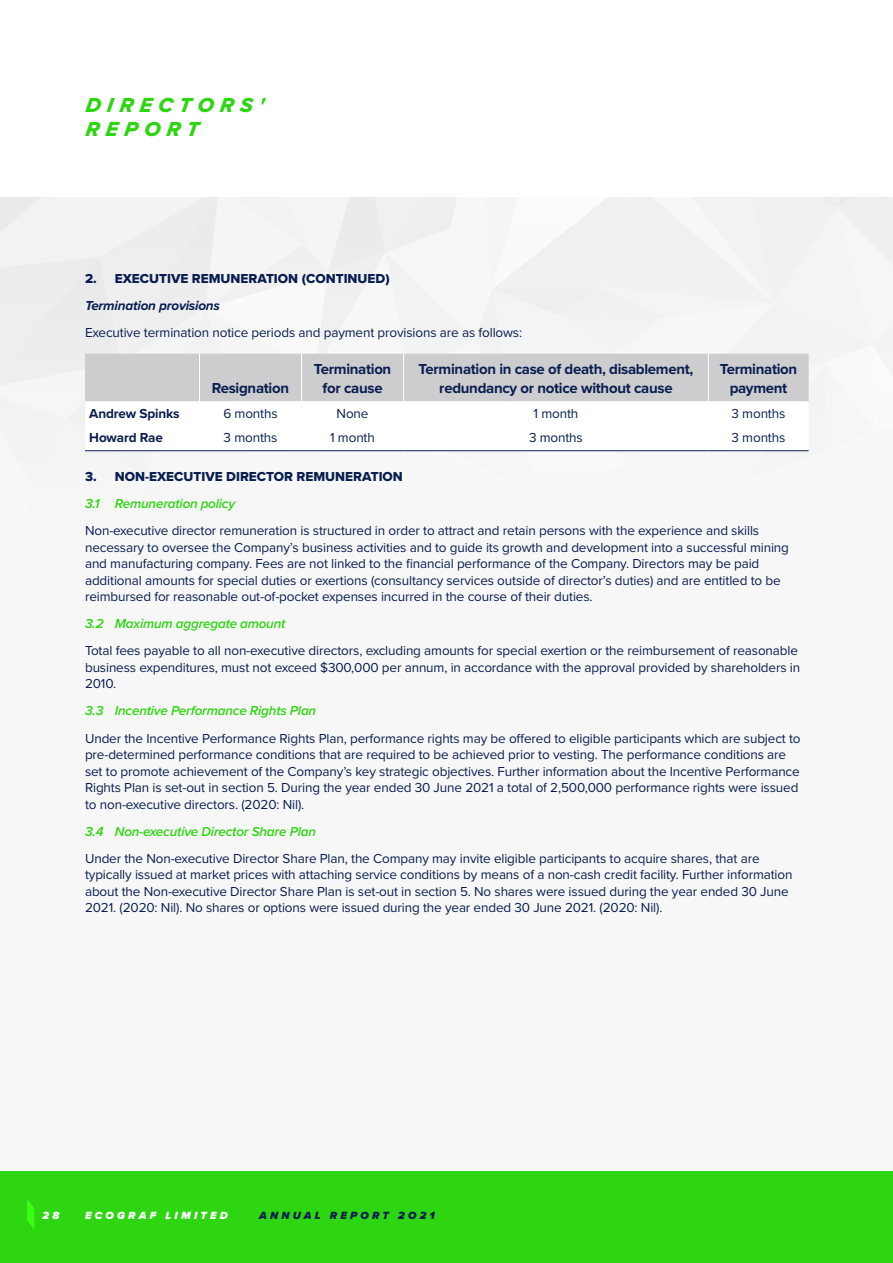
<style>
.page{position:relative;width:893px;height:1263px;background:#fff}
.page>*{position:absolute;margin:0;border:0;box-sizing:border-box;transform-origin:0 0}
.Body{font:21px/24px "Proxima Nova Extrabld It";letter-spacing:.3em;color:#2ed612}
.TABLE_HEADING_2{font:700 15px/18.8px "Proxima Nova";letter-spacing:-.02em;color:#091e4f;text-align:center}
.BODY{font:13.5px/16.5px "Proxima Nova";letter-spacing:-.01em;color:#091e4f}
.t1{font:italic 600 13.5px "Proxima Nova";letter-spacing:-.015em;color:#2ed612}
.t2{font:13.5px "Proxima Nova Extrabld";color:#091e4f}
.t3{font:italic 700 13.5px "Proxima Nova";letter-spacing:-.015em;color:#091e4f}
.BODY-2{font:700 13.5px "Proxima Nova";letter-spacing:-.01em;color:#091e4f}
.t4{font:italic 900 10.8px "Proxima Nova";letter-spacing:.3em;color:#fff}
.t5{font:italic 900 10.8px "Proxima Nova";letter-spacing:.3em;color:#091e4f}
</style>
<div class="page">
<div style="left:0;top:198px;width:893px;height:973px;background:#f7f7f7"></div>
<div style="left:0;top:1171px;width:893px;height:92px;background:#2ed612"></div>
<svg style="left:27px;top:1199px;width:7px;height:30px"></svg>
<svg style="left:0;top:198px;width:847px;height:254px"></svg>
<hr style="left:199px;top:354px;width:1px;height:47px;background:#fff">
<hr style="left:301px;top:354px;width:1px;height:47px;background:#fff">
<hr style="left:403px;top:354px;width:1px;height:47px;background:#fff">
<hr style="left:708px;top:354px;width:1px;height:47px;background:#fff">
<hr style="left:85px;top:450px;width:114px;height:1px;background:#091e4f">
<hr style="left:199px;top:450px;width:103px;height:1px;background:#091e4f">
<hr style="left:302px;top:450px;width:102px;height:1px;background:#091e4f">
<hr style="left:404px;top:450px;width:304px;height:1px;background:#091e4f">
<hr style="left:708px;top:450px;width:101px;height:1px;background:#091e4f">
<p class="Body" style="left:85px;top:94px;width:180px">DIRECTORS'<br>REPORT</p>
<h4 class="t2" style="left:85px;top:270px;width:306px">2. EXECUTIVE REMUNERATION (CONTINUED)</h4>
<h6 class="t3" style="left:85px;top:297px;width:136px">Termination provisions</h6>
<p class="BODY" style="left:85px;top:325px;width:439px">Executive termination notice periods and payment provisions are as follows:</p>
<p class="TABLE_HEADING_2" style="left:212px;top:379px;width:79px">Resignation</p>
<p class="TABLE_HEADING_2" style="left:314px;top:360px;width:79px">Termination for cause</p>
<p class="TABLE_HEADING_2" style="left:419px;top:360px;width:276px">Termination in case of death, disablement, redundancy or notice without cause</p>
<p class="TABLE_HEADING_2" style="left:720px;top:360px;width:79px">Termination payment</p>
<p class="BODY-2" style="left:89px;top:406px;width:92px">Andrew Spinks</p>
<p class="BODY" style="left:223px;top:406px;width:56px">6 months</p>
<p class="BODY" style="left:337px;top:406px;width:33px">None</p>
<p class="BODY" style="left:534px;top:406px;width:46px">1 month</p>
<p class="BODY" style="left:732px;top:406px;width:55px">3 months</p>
<p class="BODY-2" style="left:89px;top:430px;width:75px">Howard Rae</p>
<p class="BODY" style="left:224px;top:430px;width:55px">3 months</p>
<p class="BODY" style="left:330px;top:430px;width:46px">1 month</p>
<p class="BODY" style="left:529px;top:430px;width:55px">3 months</p>
<p class="BODY" style="left:732px;top:430px;width:55px">3 months</p>
<h4 class="t2" style="left:85px;top:468px;width:319px">3. NON-EXECUTIVE DIRECTOR REMUNERATION</h4>
<h5 class="t1" style="left:85px;top:495px;width:152px">3.1 Remuneration policy</h5>
<p class="BODY" style="left:85px;top:522px;width:705px">Non-executive director remuneration is structured in order to attract and retain persons with the experience and skills necessary to oversee the Company’s business activities and to guide its growth and development into a successful mining and manufacturing company. Fees are not linked to the financial performance of the Company. Directors may be paid additional amounts for special duties or exertions (consultancy services outside of director’s duties) and are entitled to be reimbursed for reasonable out-of-pocket expenses incurred in the course of their duties.</p>
<h5 class="t1" style="left:85px;top:616px;width:202px">3.2 Maximum aggregate amount</h5>
<p class="BODY" style="left:85px;top:643px;width:717px">Total fees payable to all non-executive directors, excluding amounts for special exertion or the reimbursement of reasonable business expenditures, must not exceed $300,000 per annum, in accordance with the approval provided by shareholders in<br>2010.</p>
<h5 class="t1" style="left:85px;top:703px;width:233px">3.3 Incentive Performance Rights Plan</h5>
<p class="BODY" style="left:85px;top:730px;width:717px">Under the Incentive Performance Rights Plan, performance rights may be offered to eligible participants which are subject to pre-determined performance conditions that are required to be achieved prior to vesting. The performance conditions are set to promote achievement of the Company’s key strategic objectives. Further information about the Incentive Performance Rights Plan is set-out in section 5. During the year ended 30 June 2021 a total of 2,500,000 performance rights were issued to non-executive directors. (2020: Nil).</p>
<h5 class="t1" style="left:85px;top:823px;width:232px">3.4 Non-executive Director Share Plan</h5>
<p class="BODY" style="left:85px;top:850px;width:709px">Under the Non-executive Director Share Plan, the Company may invite eligible participants to acquire shares, that are typically issued at market prices with attaching service conditions by means of a non-cash credit facility. Further information about the Non-executive Director Share Plan is set-out in section 5. No shares were issued during the year ended 30 June 2021. (2020: Nil). No shares or options were issued during the year ended 30 June 2021. (2020: Nil).</p>
<p class="t4" style="left:43px;top:1209px;width:18px">2 8</p>
<p class="t4" style="left:85px;top:1209px;width:144px">ECOGRAF LIMITED</p>
<p class="t5" style="left:259px;top:1209px;width:177px">ANNUAL REPORT 2O21</p>
</div>
